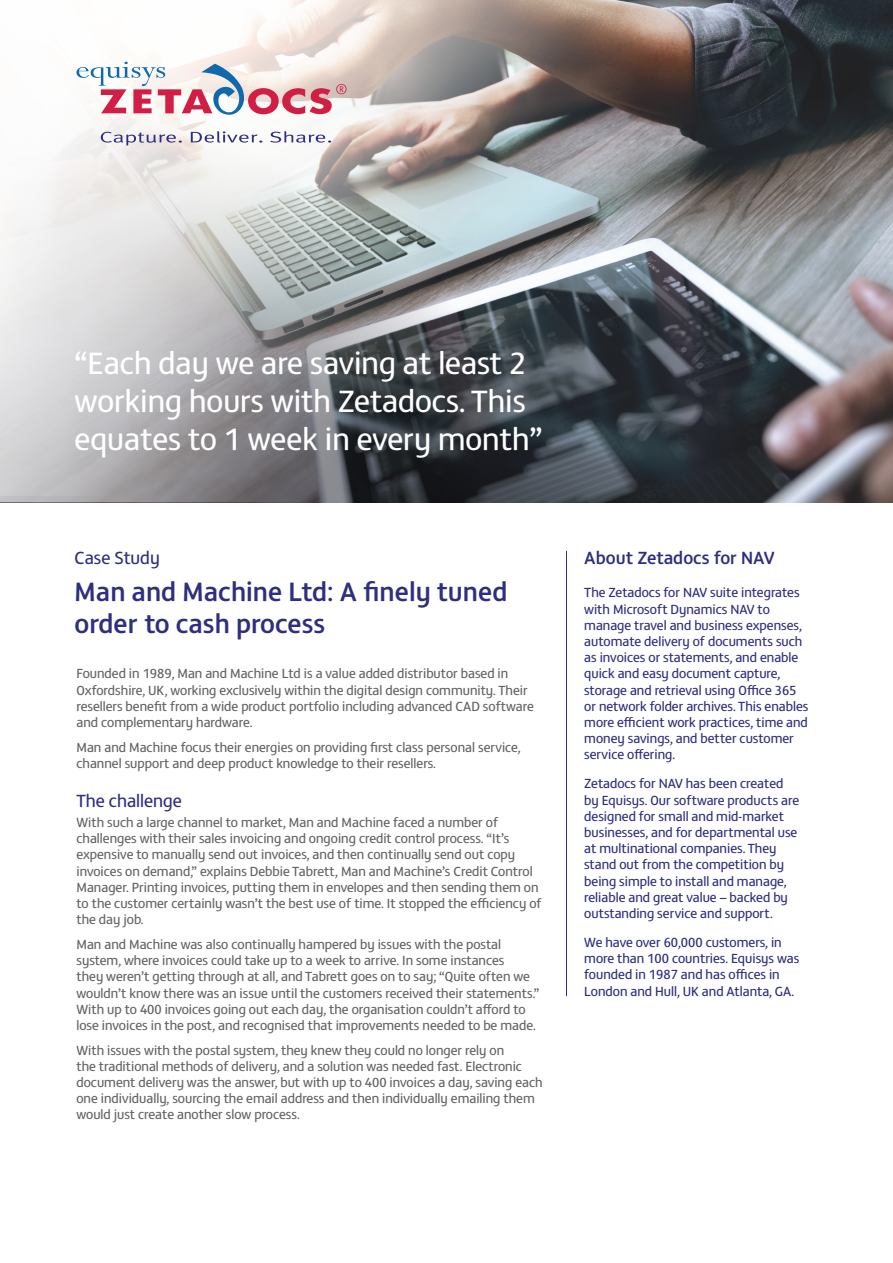
<style>
.page{position:relative;width:893px;height:1263px;background:#fff}
.page>*{position:absolute;margin:0;border:0;box-sizing:border-box;transform-origin:0 0}
.t1{font:31.5px/37.8px "FS Matthew";color:#fff}
.t2{font:500 27px/32.4px "FS Matthew";color:#2f2e7f}
.t3{font:18px "FS Matthew";color:#2f2e7f}
.t4{font:500 18px "FS Matthew";color:#2f2e7f}
.t5{font:13.5px/16.2px "FS Matthew";color:#636366}
.t6{font:13.5px/16.2px "FS Matthew";color:#2f2e7f}
</style>
<div class="page">
<img style="left:0;top:0;width:893px;height:495px">
<hr style="left:566px;top:551px;width:1px;height:445px;background:#2f2e7f">
<svg style="left:76px;top:62px;width:271px;height:53px"></svg>
<svg style="left:101px;top:132px;width:81px;height:14px"></svg>
<svg style="left:191px;top:131px;width:71px;height:12px"></svg>
<svg style="left:270px;top:131px;width:61px;height:12px"></svg>
<p class="t1" style="left:75px;top:342px;width:469px">“Each day we are saving at least 2 working hours with Zetadocs. This equates to 1 week in every month”</p>
<p class="t3" style="left:75px;top:545px;width:87px">Case Study</p>
<p class="t2" style="left:75px;top:573px;width:434px">Man and Machine Ltd: A finely tuned order to cash process</p>
<p class="t5" style="left:76px;top:665px;width:459px">Founded in 1989, Man and Machine Ltd is a value added distributor based in Oxfordshire, UK, working exclusively within the digital design community. Their resellers benefit from a wide product portfolio including advanced CAD software and complementary hardware.</p>
<p class="t5" style="left:76px;top:738px;width:446px">Man and Machine focus their energies on providing first class personal service, channel support and deep product knowledge to their resellers.</p>
<p class="t3" style="left:76px;top:787px;width:107px">The challenge</p>
<p class="t5" style="left:76px;top:813px;width:467px">With such a large channel to market, Man and Machine faced a number of challenges with their sales invoicing and ongoing credit control process. “It’s expensive to manually send out invoices, and then continually send out copy invoices on demand,” explains Debbie Tabrett, Man and Machine’s Credit Control Manager. Printing invoices, putting them in envelopes and then sending them on to the customer certainly wasn’t the best use of time. It stopped the efficiency of the day job.</p>
<p class="t5" style="left:76px;top:935px;width:464px">Man and Machine was also continually hampered by issues with the postal system, where invoices could take up to a week to arrive. In some instances<br>they weren’t getting through at all, and Tabrett goes on to say; “Quite often we wouldn’t know there was an issue until the customers received their statements.” With up to 400 invoices going out each day, the organisation couldn’t afford to lose invoices in the post, and recognised that improvements needed to be made.</p>
<p class="t5" style="left:76px;top:1041px;width:468px">With issues with the postal system, they knew they could no longer rely on<br>the traditional methods of delivery, and a solution was needed fast. Electronic document delivery was the answer, but with up to 400 invoices a day, saving each one individually, sourcing the email address and then individually emailing them would just create another slow process.</p>
<p class="t4" style="left:584px;top:544px;width:192px">About Zetadocs for NAV</p>
<p class="t6" style="left:584px;top:584px;width:226px">The Zetadocs for NAV suite integrates with Microsoft Dynamics NAV to manage travel and business expenses, automate delivery of documents such as invoices or statements, and enable quick and easy document capture, storage and retrieval using Office 365 or network folder archives. This enables more efficient work practices, time and money savings, and better customer service offering.</p>
<p class="t6" style="left:584px;top:775px;width:216px">Zetadocs for NAV has been created by Equisys. Our software products are designed for small and mid-market businesses, and for departmental use at multinational companies. They stand out from the competition by being simple to install and manage, reliable and great value – backed by outstanding service and support.</p>
<p class="t6" style="left:584px;top:933px;width:217px">We have over 60,000 customers, in more than 100 countries. Equisys was founded in 1987 and has offices in London and Hull, UK and Atlanta, GA.</p>
</div>
